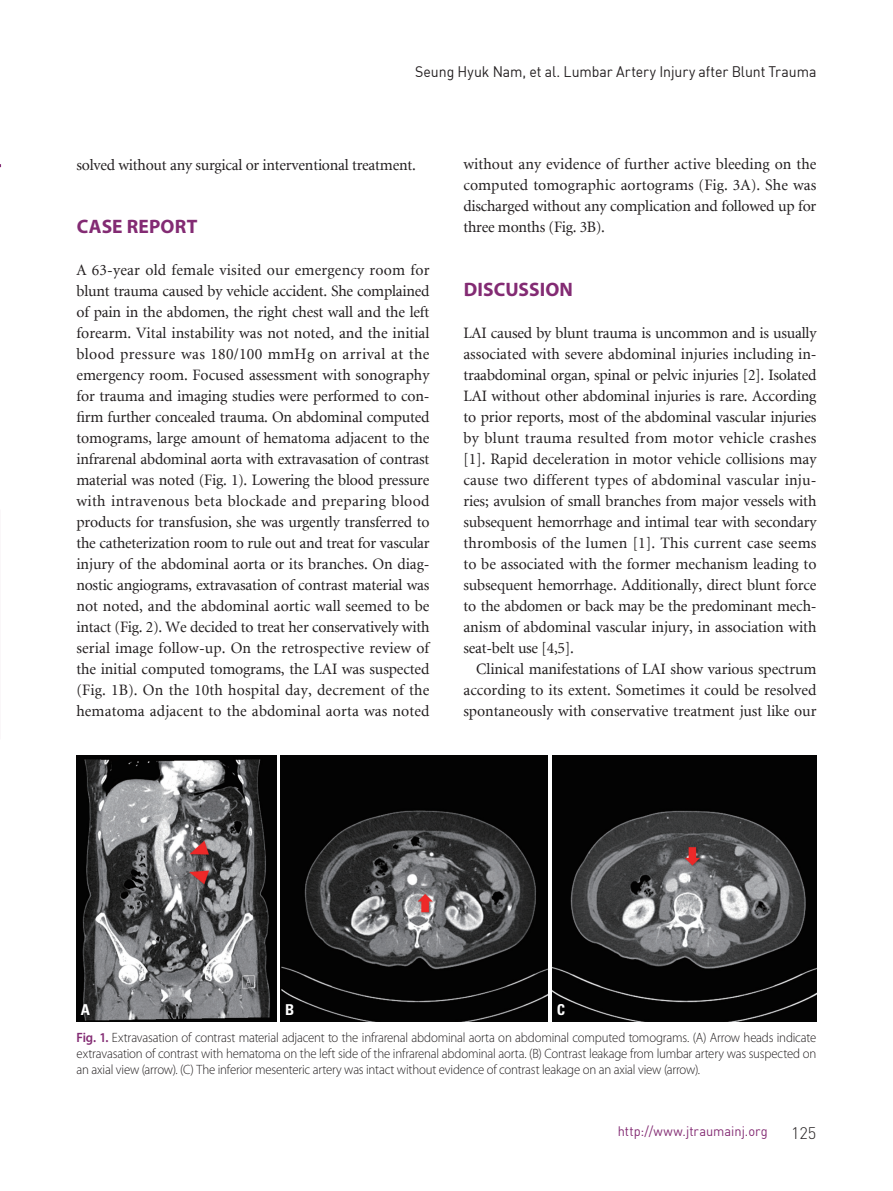
<style>
.page{position:relative;width:893px;height:1191px;background:#fff}
.page>*{position:absolute;margin:0;border:0;box-sizing:border-box;transform-origin:0 0}
.t1{font:700 19.5px "Myriad Pro";letter-spacing:.005em;color:#832b73}
.t2{font:300 16.5px "DIN Pro";color:#231f20}
.t3{font:15.75px/21px "Minion LT";letter-spacing:-.005em;color:#231f20;text-align:justify}
.t4{font:15px "DIN";letter-spacing:-.005em;color:#231f20;scale:.94 1}
.t5{font:700 condensed 15px "Univers LT Std";color:#fff}
.t6{font:300 13.5px/16.2px "Myriad Pro";letter-spacing:-.01em;color:#231f20;text-align:justify;scale:.95 1}
.t7{font:13.5px "DIN";color:#832b73;scale:.95 1}
.s1{font-weight:600;color:#832b73}
</style>
<div class="page">
<img style="left:77px;top:756px;width:199px;height:265px">
<img style="left:552px;top:756px;width:264px;height:265px">
<img style="left:281px;top:756px;width:267px;height:265px">
<p class="t4" style="left:415px;top:62px;width:428px">Seung Hyuk Nam, et al. Lumbar Artery Injury after Blunt Trauma</p>
<p class="t3" style="left:76px;top:155px;width:341px">solved without any surgical or interventional treatment.</p>
<p class="t1" style="left:77px;top:213px;width:122px">CASE REPORT</p>
<p class="t3" style="left:76px;top:260px;width:355px">A 63-year old female visited our emergency room for blunt trauma caused by vehicle accident. She complained of pain in the abdomen, the right chest wall and the left forearm. Vital instability was not noted, and the initial blood pressure was 180/100 mmHg on arrival at the emergency room. Focused assessment with sonography for trauma and imaging studies were performed to con&shy;firm further concealed trauma. On abdominal computed tomograms, large amount of hematoma adjacent to the infrarenal abdominal aorta with extravasation of contrast material was noted (Fig. 1). Lowering the blood pressure with intravenous beta blockade and preparing blood products for transfusion, she was urgently transferred to the catheterization room to rule out and treat for vascular injury of the abdominal aorta or its branches. On diag&shy;nostic angiograms, extravasation of contrast material was not noted, and the abdominal aortic wall seemed to be intact (Fig. 2). We decided to treat her conservatively with serial image follow-up. On the retrospective review of the initial computed tomograms, the LAI was suspected (Fig. 1B). On the 10th hospital day, decrement of the hematoma adjacent to the abdominal aorta was noted</p>
<p class="t3" style="left:463px;top:154px;width:355px">without any evidence of further active bleeding on the computed tomographic aortograms (Fig. 3A). She was discharged without any complication and followed up for three months (Fig. 3B).</p>
<p class="t1" style="left:464px;top:276px;width:111px">DISCUSSION</p>
<p class="t3" style="left:463px;top:323px;width:355px">LAI caused by blunt trauma is uncommon and is usually associated with severe abdominal injuries including in&shy;traabdominal organ, spinal or pelvic injuries [2]. Isolated LAI without other abdominal injuries is rare. According to prior reports, most of the abdominal vascular injuries by blunt trauma resulted from motor vehicle crashes [1]. Rapid deceleration in motor vehicle collisions may cause two different types of abdominal vascular inju&shy;ries; avulsion of small branches from major vessels with subsequent hemorrhage and intimal tear with secondary thrombosis of the lumen [1]. This current case seems to be associated with the former mechanism leading to subsequent hemorrhage. Additionally, direct blunt force to the abdomen or back may be the predominant mech&shy;anism of abdominal vascular injury, in association with seat-belt use [4,5].</p>
<p class="t3" style="left:463px;top:658px;width:354px;text-indent:13px">Clinical manifestations of LAI show various spectrum according to its extent. Sometimes it could be resolved spontaneously with conservative treatment just like our</p>
<p class="t5" style="left:81px;top:1000px;width:11px">A</p>
<p class="t5" style="left:285px;top:1000px;width:11px">b</p>
<p class="t5" style="left:557px;top:1000px;width:10px">C</p>
<p class="t6" style="left:77px;top:1029px;width:780px"><span class="s1">Fig. 1.</span> Extravasation of contrast material adjacent to the infrarenal abdominal aorta on abdominal computed tomograms. (A) Arrow heads indicate extravasation of contrast with hematoma on the left side of the infrarenal abdominal aorta. (B) Contrast leakage from lumbar artery was suspected on an axial view (arrow). (C) The inferior mesenteric artery was intact without evidence of contrast leakage on an axial view (arrow).</p>
<p class="t7" style="left:618px;top:1123px;width:159px">http://www.jtraumainj.org</p>
<p class="t2" style="left:791px;top:1121px;width:27px">125</p>
</div>
